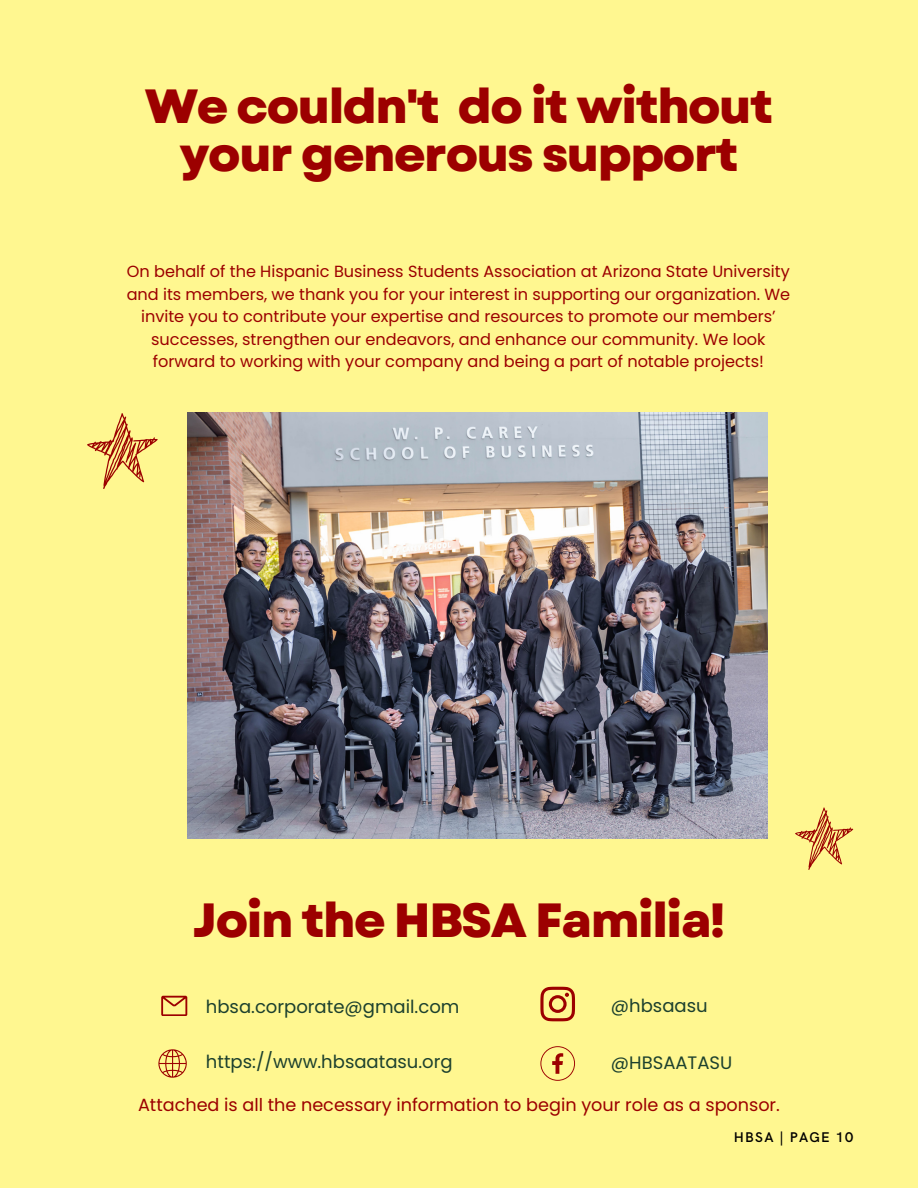
<style>
.page{position:relative;width:918px;height:1188px;background:#fff790}
.page>*{position:absolute;margin:0;border:0;box-sizing:border-box;transform-origin:0 0}
.t1{font:800 48px/47.2px "Garet";letter-spacing:-.03em;color:#9c0000;text-align:center}
.t2{font:18px "Poppins";color:#1c402e}
.t3{font:17.7px "Poppins";color:#9c0000}
.t4{font:16.2px/22.5px "Poppins";color:#9c0000;text-align:center}
.t5{font:600 14.1px "HK Grotesk";letter-spacing:.09em;color:#000}
</style>
<div class="page">
<svg style="left:158px;top:1049px;width:29px;height:29px"></svg>
<svg style="left:161px;top:996px;width:26px;height:20px"></svg>
<svg style="left:87px;top:413px;width:71px;height:76px"></svg>
<svg style="left:795px;top:807px;width:58px;height:63px"></svg>
<svg style="left:540px;top:987px;width:35px;height:34px"></svg>
<svg style="left:540px;top:1046px;width:35px;height:35px"></svg>
<img style="left:187px;top:413px;width:581px;height:425px">
<h4 class="t1" style="left:145px;top:83px;width:630px">We couldn't do it without your generous support</h4>
<p class="t4" style="left:127px;top:260px;width:665px">On behalf of the Hispanic Business Students Association at Arizona State University and its members, we thank you for your interest in supporting our organization. We invite you to contribute your expertise and resources to promote our members’ successes, strengthen our endeavors, and enhance our community. We look forward to working with your company and being a part of notable projects!</p>
<p class="t1" style="left:193px;top:897px;width:534px">Join the HBSA Familia!</p>
<h3 class="t2" style="left:206px;top:994px;width:255px">hbsa.corporate@gmail.com</h3>
<p class="t2" style="left:206px;top:1049px;width:248px">https://www.hbsaatasu.org</p>
<h1 class="t2" style="left:611px;top:993px;width:98px">@hbsaasu</h1>
<p class="t2" style="left:611px;top:1050px;width:123px">@HBSAATASU</p>
<p class="t3" style="left:138px;top:1093px;width:643px">Attached is all the necessary information to begin your role as a sponsor.</p>
<h3 class="t5" style="left:734px;top:1130px;width:121px">HBSA | PAGE 10</h3>
</div>
